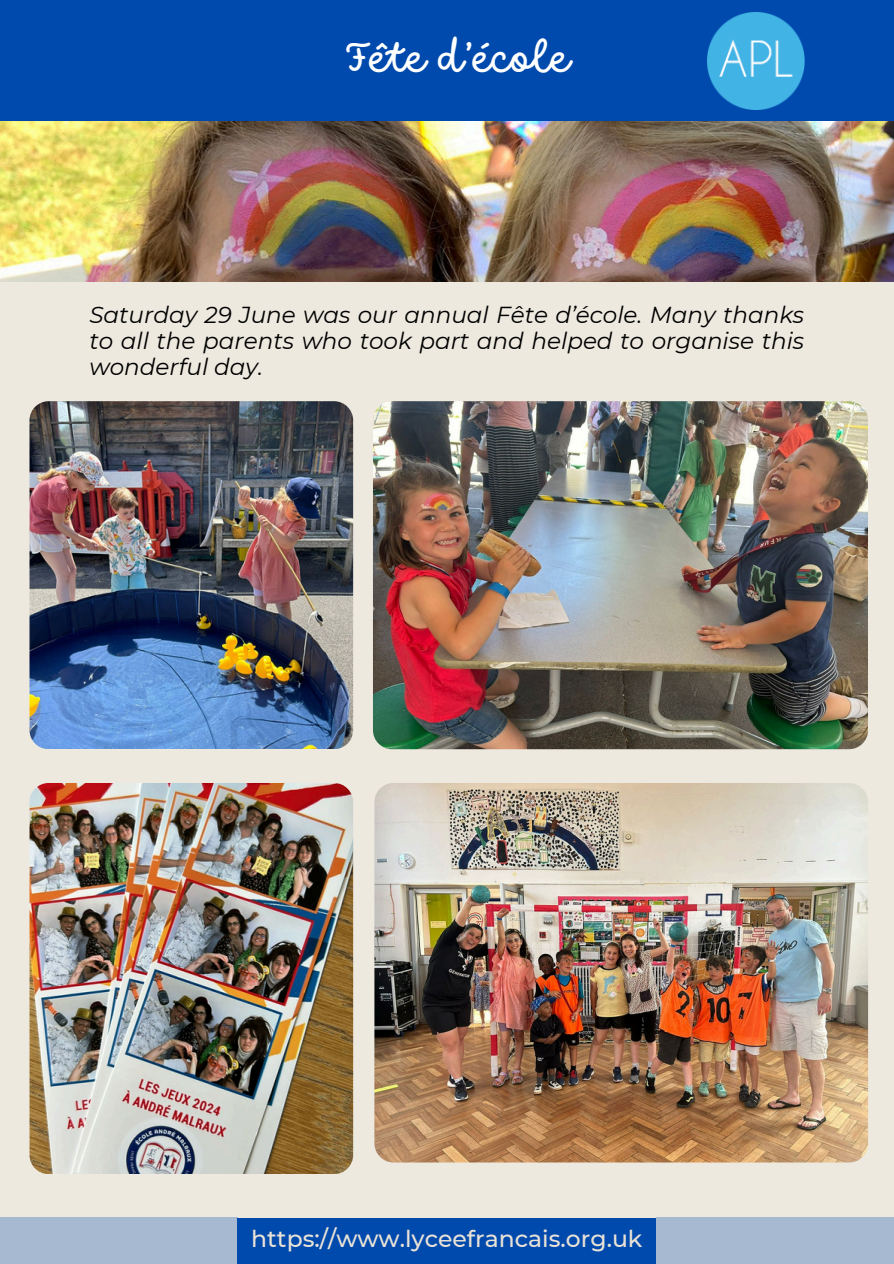
<style>
.page{position:relative;width:894px;height:1264px;background:#fff}
.page>*{position:absolute;margin:0;border:0;box-sizing:border-box;transform-origin:0 0}
.t1{font:45px "DO Script Regular";color:#fff}
.t2{font:500 23.55px "Montserrat";color:#e9e2d7}
.t3{font:italic 23.1px/25.8px "Montserrat";color:#000;text-align:justify}
</style>
<div class="page">
<div style="left:0;top:0;width:893px;height:1263px;background:#ede9df"></div>
<div style="left:237px;top:1217px;width:419px;height:46px;background:#004aad"></div>
<div style="left:656px;top:1217px;width:237px;height:46px;background:#a6b9d0"></div>
<div style="left:0;top:1217px;width:237px;height:46px;background:#a6b9d0"></div>
<div style="left:0;top:0;width:893px;height:121px;background:#004aad"></div>
<img style="left:707px;top:12px;width:97px;height:97px">
<img style="left:0;top:121px;width:893px;height:161px">
<img style="left:29px;top:401px;width:324px;height:347px;border-radius:19px">
<img style="left:373px;top:401px;width:494px;height:348px;border-radius:19px">
<img style="left:29px;top:783px;width:324px;height:390px;border-radius:19px">
<img style="left:374px;top:783px;width:493px;height:379px;border-radius:19px">
<h1 class="t1" style="left:346px;top:31px;width:226px">Fête d’école</h1>
<h2 class="t3" style="left:89px;top:302px;width:716px">Saturday 29 June was our annual Fête d’école. Many thanks to all the parents who took part and helped to organise this wonderful day.</h2>
<p class="t2" style="left:251px;top:1224px;width:392px">https://www.lyceefrancais.org.uk</p>
</div>
